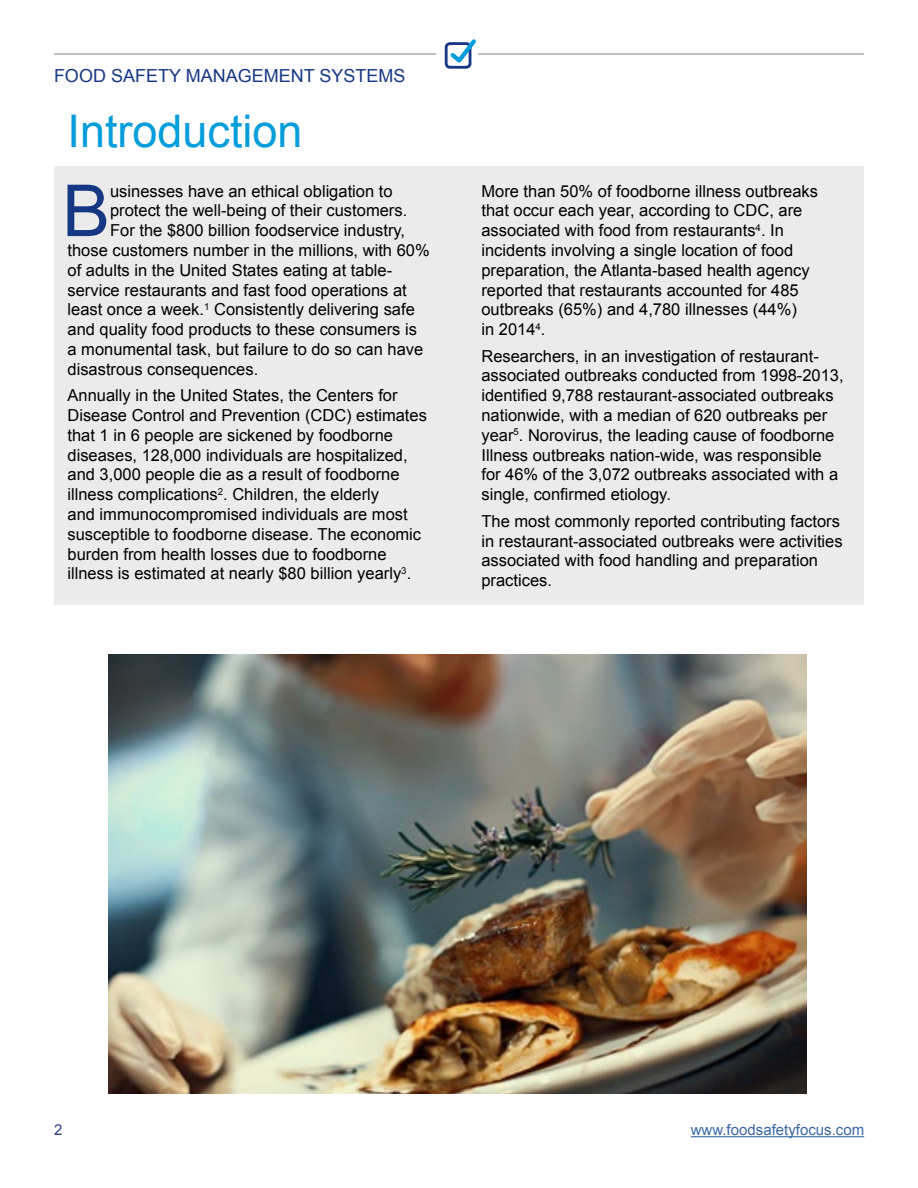
<style>
.page{position:relative;width:918px;height:1188px;background:#fff}
.page>*{position:absolute;margin:0;border:0;box-sizing:border-box;transform-origin:0 0}
.t1{font:71.85px "Arial";color:#163784}
.t2{font:45px "Arial";color:#009ddc}
.t3{font:18px "Arial";color:#163784}
.t4{font:16.5px/19.8px "Arial";color:#000}
.t5{font:15px "Arial";color:#3a68a5}
.t6{font:15px "Arial";color:#2d448d}
</style>
<div class="page">
<div style="left:54px;top:166px;width:810px;height:439px;background:#ebebec"></div>
<img style="left:109px;top:654px;width:697px;height:439px">
<hr style="left:54px;top:53px;width:810px;height:2px;background:#a7a9ac">
<div style="left:436px;top:34px;width:42px;height:39px;background:#fff"></div>
<div style="left:445px;top:42px;width:26px;height:27px;border:3px solid #163784;border-radius:4px"></div>
<svg style="left:447px;top:39px;width:33px;height:28px"></svg>
<hr style="left:691px;top:1136px;width:173px;height:1px;background:#3a68a5">
<p class="t3" style="left:54px;top:64px;width:353px">FOOD SAFETY MANAGEMENT SYSTEMS</p>
<h2 class="t2" style="left:68px;top:102px;width:237px">Introduction</h2>
<h1 class="t1" style="left:62px;top:164px;width:49px">B</h1>
<p class="t4" style="left:110px;top:181px;width:284px">usinesses have an ethical obligation to</p>
<p class="t4" style="left:110px;top:201px;width:299px">protect the well-being of their customers.</p>
<p class="t4" style="left:110px;top:221px;width:297px">For the $800 billion foodservice industry,</p>
<p class="t4" style="left:68px;top:240px;width:364px">those customers number in the millions, with 60%</p>
<p class="t4" style="left:68px;top:260px;width:326px">of adults in the United States eating at table-</p>
<p class="t4" style="left:68px;top:280px;width:341px">service restaurants and fast food operations at</p>
<p class="t4" style="left:68px;top:300px;width:349px">least once a week.<sup>1</sup> Consistently delivering safe</p>
<p class="t4" style="left:67px;top:320px;width:351px">and quality food products to these consumers is</p>
<p class="t4" style="left:67px;top:339px;width:357px">a monumental task, but failure to do so can have</p>
<p class="t4" style="left:67px;top:359px;width:192px">disastrous consequences.</p>
<p class="t4" style="left:67px;top:386px;width:361px">Annually in the United States, the Centers for Disease Control and Prevention (CDC) estimates that 1 in 6 people are sickened by foodborne diseases, 128,000 individuals are hospitalized, and 3,000 people die as a result of foodborne illness complications<sup>2</sup>. Children, the elderly<br>and immunocompromised individuals are most susceptible to foodborne disease. The economic burden from health losses due to foodborne illness is estimated at nearly $80 billion yearly<sup>3</sup>.</p>
<p class="t4" style="left:481px;top:181px;width:338px">More than 50% of foodborne illness outbreaks that occur each year, according to CDC, are associated with food from restaurants<sup>4</sup>. In incidents involving a single location of food preparation, the Atlanta-based health agency reported that restaurants accounted for 485 outbreaks (65%) and 4,780 illnesses (44%)<br>in 2014<sup>4</sup>.</p>
<p class="t4" style="left:481px;top:346px;width:364px">Researchers, in an investigation of restaurant&shy;associated outbreaks conducted from 1998-2013, identified 9,788 restaurant-associated outbreaks nationwide, with a median of 620 outbreaks per year<sup>5</sup>. Norovirus, the leading cause of foodborne Illness outbreaks nation-wide, was responsible for 46% of the 3,072 outbreaks associated with a single, confirmed etiology.</p>
<p class="t4" style="left:481px;top:511px;width:363px">The most commonly reported contributing factors in restaurant-associated outbreaks were activities associated with food handling and preparation practices.</p>
<p class="t6" style="left:54px;top:1120px;width:10px">2</p>
<p class="t5" style="left:691px;top:1120px;width:175px">www.foodsafetyfocus.com</p>
</div>
